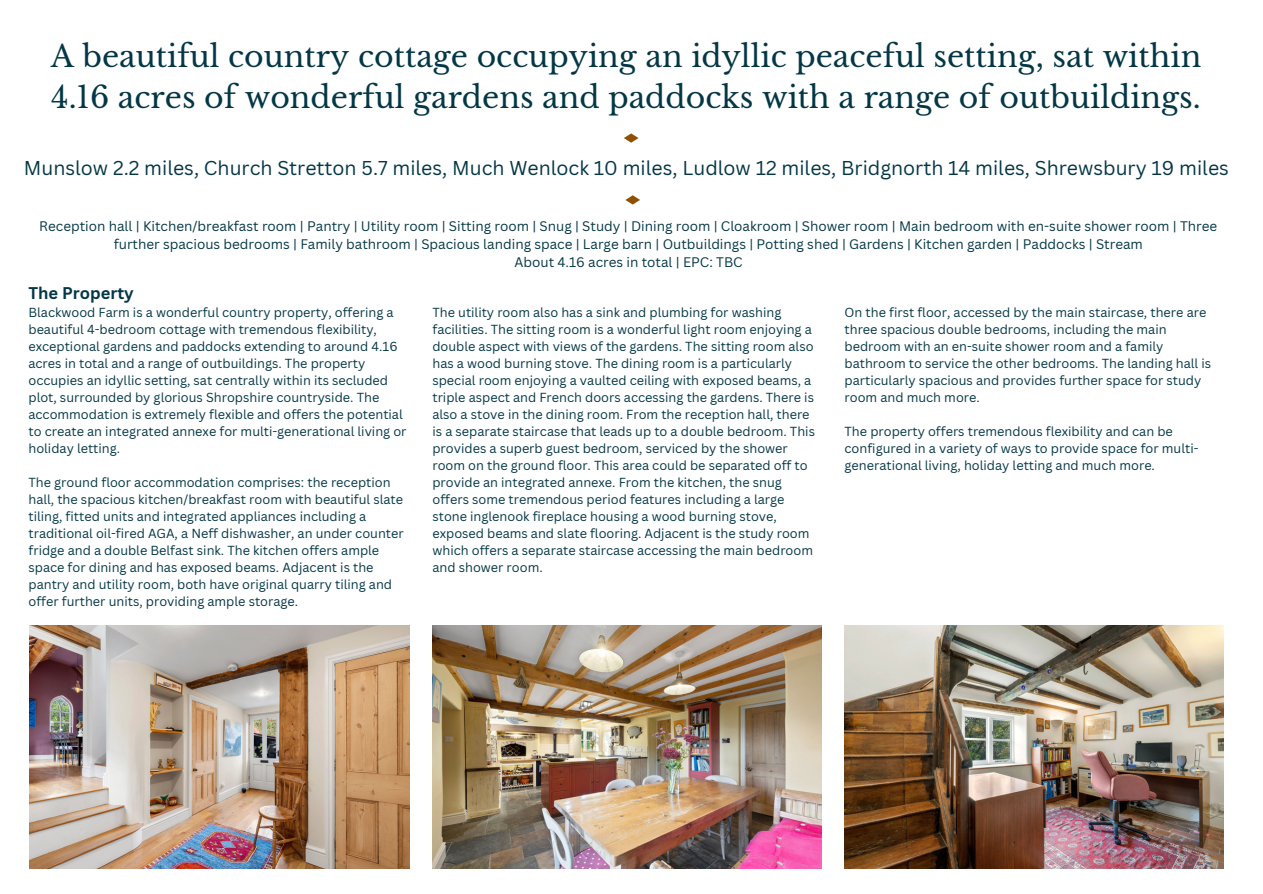
<style>
.page{position:relative;width:1263px;height:894px;background:#fff}
.page>*{position:absolute;margin:0;border:0;box-sizing:border-box;transform-origin:0 0}
.t1{font:30px/41.5px "Libre Baskerville";color:#043746}
.t2{font:19.5px "Canva Sans";color:#043746}
.t3{font:700 16.5px "Canva Sans";color:#043746}
.t4{font:13.5px/18px "Canva Sans";color:#043746;text-align:center}
.t5{font:12.75px/17px "Canva Sans";color:#043746}
</style>
<div class="page">
<img style="left:29px;top:625px;width:380px;height:243px">
<svg style="left:624px;top:133px;width:14px;height:9px"></svg>
<img style="left:432px;top:625px;width:389px;height:243px">
<img style="left:844px;top:625px;width:379px;height:243px">
<svg style="left:625px;top:195px;width:15px;height:9px"></svg>
<p class="t1" style="left:51px;top:35px;width:1152px">A beautiful country cottage occupying an idyllic peaceful setting, sat within<br>4.16 acres of wonderful gardens and paddocks with a range of outbuildings.</p>
<p class="t2" style="left:24px;top:154px;width:1206px">Munslow 2.2 miles, Church Stretton 5.7 miles, Much Wenlock 10 miles, Ludlow 12 miles, Bridgnorth 14 miles, Shrewsbury 19 miles</p>
<p class="t4" style="left:39px;top:217px;width:1179px">Reception hall | Kitchen/breakfast room | Pantry | Utility room | Sitting room | Snug | Study | Dining room | Cloakroom | Shower room | Main bedroom with en-suite shower room | Three further spacious bedrooms | Family bathroom | Spacious landing space | Large barn | Outbuildings | Potting shed | Gardens | Kitchen garden | Paddocks | Stream</p>
<p class="t4" style="left:514px;top:253px;width:230px">About 4.16 acres in total | EPC: TBC</p>
<p class="t3" style="left:28px;top:281px;width:107px">The Property</p>
<p class="t5" style="left:28px;top:304px;width:380px">Blackwood Farm is a wonderful country property, offering a beautiful 4-bedroom cottage with tremendous flexibility, exceptional gardens and paddocks extending to around 4.16 acres in total and a range of outbuildings. The property occupies an idyllic setting, sat centrally within its secluded plot, surrounded by glorious Shropshire countryside. The accommodation is extremely flexible and offers the potential to create an integrated annexe for multi-generational living or holiday letting.</p>
<p class="t5" style="left:28px;top:474px;width:377px">The ground floor accommodation comprises: the reception hall, the spacious kitchen/breakfast room with beautiful slate tiling, fitted units and integrated appliances including a traditional oil-fired AGA, a Neff dishwasher, an under counter fridge and a double Belfast sink. The kitchen offers ample space for dining and has exposed beams. Adjacent is the pantry and utility room, both have original quarry tiling and offer further units, providing ample storage.</p>
<p class="t5" style="left:432px;top:303px;width:384px">The utility room also has a sink and plumbing for washing facilities. The sitting room is a wonderful light room enjoying a double aspect with views of the gardens. The sitting room also has a wood burning stove. The dining room is a particularly special room enjoying a vaulted ceiling with exposed beams, a triple aspect and French doors accessing the gardens. There is also a stove in the dining room. From the reception hall, there is a separate staircase that leads up to a double bedroom. This provides a superb guest bedroom, serviced by the shower room on the ground floor. This area could be separated off to provide an integrated annexe. From the kitchen, the snug offers some tremendous period features including a large stone inglenook fireplace housing a wood burning stove, exposed beams and slate flooring. Adjacent is the study room which offers a separate staircase accessing the main bedroom and shower room.</p>
<p class="t5" style="left:844px;top:303px;width:368px">On the first floor, accessed by the main staircase, there are three spacious double bedrooms, including the main bedroom with an en-suite shower room and a family bathroom to service the other bedrooms. The landing hall is particularly spacious and provides further space for study room and much more.</p>
<p class="t5" style="left:844px;top:422px;width:355px">The property offers tremendous flexibility and can be configured in a variety of ways to provide space for multi&shy;generational living, holiday letting and much more.</p>
</div>
